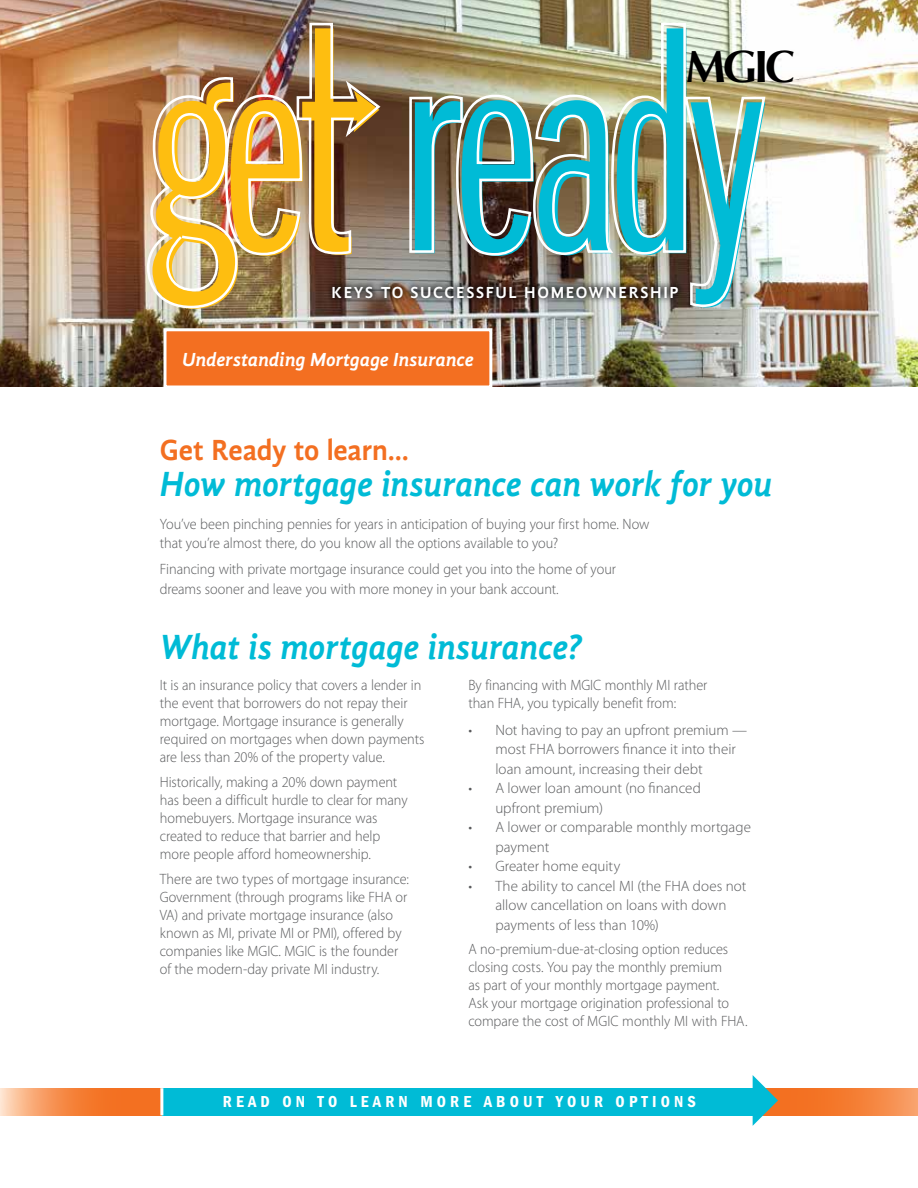
<style>
.page{position:relative;width:918px;height:1188px;background:#fff}
.page>*{position:absolute;margin:0;border:0;box-sizing:border-box;transform-origin:0 0}
.t1{font:700 45px "Optima";color:#000}
.t2{font:italic 700 36px "Gandhi Sans";letter-spacing:-.01em;color:#00bbd6;scale:.95 1}
.t3{font:700 30px "Gandhi Sans";letter-spacing:-.005em;color:#f36f21;scale:.95 1}
.t4{font:italic 700 19.5px "Gandhi Sans";color:#fff}
.t5{font:600 condensed 16.5px "Franklin Gothic";letter-spacing:.25em;color:#fff}
.t6{font:700 16.5px "Gandhi Sans";letter-spacing:.1em;color:#fff}
.t7{font:300 15px/18px "Myriad Pro";color:#58595b;scale:.95 1}
.t8{font:300 15px/19.5px "Myriad Pro";color:#58595b}
</style>
<div class="page">
<img style="left:0;top:0;width:918px;height:387px">
<div style="left:326px;top:280px;width:359px;height:25px;background:#000;opacity:.98"></div>
<img style="left:408px;top:22px;width:359px;height:286px">
<img style="left:146px;top:22px;width:237px;height:288px">
<div style="left:165px;top:330px;width:326px;height:57px;background:#f36f21"></div>
<div style="left:164px;top:328px;width:328px;height:60px;border:3px solid #fff"></div>
<svg style="left:0;top:1088px;width:160px;height:27px;background:#f68c4b"></svg>
<div style="left:162px;top:1088px;width:595px;height:27px;background:#00bbd6"></div>
<svg style="left:778px;top:1088px;width:140px;height:27px;background:#f48038"></svg>
<hr style="left:160px;top:1088px;width:3px;height:27px;background:#fff">
<svg style="left:753px;top:1075px;width:25px;height:51px"></svg>
<h1 class="t1" style="left:686px;top:40px;width:111px">MGIC</h1>
<p class="t6" style="left:332px;top:283px;width:349px">KEYS TO SUCCESSFUL HOMEOWNERSHIP</p>
<h3 class="t4" style="left:182px;top:348px;width:293px">Understanding Mortgage Insurance</h3>
<h3 class="t3" style="left:160px;top:432px;width:264px">Get Ready to learn...</h3>
<h2 class="t2" style="left:160px;top:463px;width:647px">How mortgage insurance can work for you</h2>
<p class="t7" style="left:160px;top:514px;width:517px;line-height:19.5px">You’ve been pinching pennies for years in anticipation of buying your first home. Now that you’re almost there, do you know all the options available to you?</p>
<p class="t7" style="left:160px;top:559px;width:482px;line-height:19.5px">Financing with private mortgage insurance could get you into the home of your dreams sooner and leave you with more money in your bank account.</p>
<h2 class="t2" style="left:160px;top:626px;width:446px">What is mortgage insurance?</h2>
<p class="t7" style="left:160px;top:676px;width:280px">It is an insurance policy that covers a lender in the event that borrowers do not repay their mortgage. Mortgage insurance is generally required on mortgages when down payments are less than 20% of the property value.</p>
<p class="t7" style="left:160px;top:773px;width:262px">Historically, making a 20% down payment has been a difficult hurdle to clear for many homebuyers. Mortgage insurance was created to reduce that barrier and help more people afford homeownership.</p>
<p class="t7" style="left:160px;top:870px;width:264px">There are two types of mortgage insurance:<br>Government (through programs like FHA or VA) and private mortgage insurance (also known as MI, private MI or PMI), offered by companies like MGIC. MGIC is the founder of the modern-day private MI industry.</p>
<p class="t7" style="left:468px;top:676px;width:253px">By financing with MGIC monthly MI rather than FHA, you typically benefit from:</p>
<p class="t8" style="left:495px;top:720px;width:253px;text-indent:-27px">• Not having to pay an upfront premium — most FHA borrowers finance it into their loan amount, increasing their debt</p>
<p class="t8" style="left:495px;top:778px;width:207px;text-indent:-27px">• A lower loan amount (no financed upfront premium)</p>
<p class="t8" style="left:495px;top:817px;width:257px;text-indent:-27px">• A lower or comparable monthly mortgage payment</p>
<p class="t8" style="left:468px;top:856px;width:153px">• Greater home equity</p>
<p class="t8" style="left:495px;top:876px;width:253px;text-indent:-27px">• The ability to cancel MI (the FHA does not allow cancellation on loans with down payments of less than 10%)</p>
<p class="t7" style="left:468px;top:940px;width:295px">A no-premium-due-at-closing option reduces closing costs. You pay the monthly premium<br>as part of your monthly mortgage payment.<br>Ask your mortgage origination professional to compare the cost of MGIC monthly MI with FHA.</p>
<p class="t5" style="left:223px;top:1092px;width:475px">READ ON TO LEARN MORE ABOUT YOUR OPTIONS</p>
</div>
